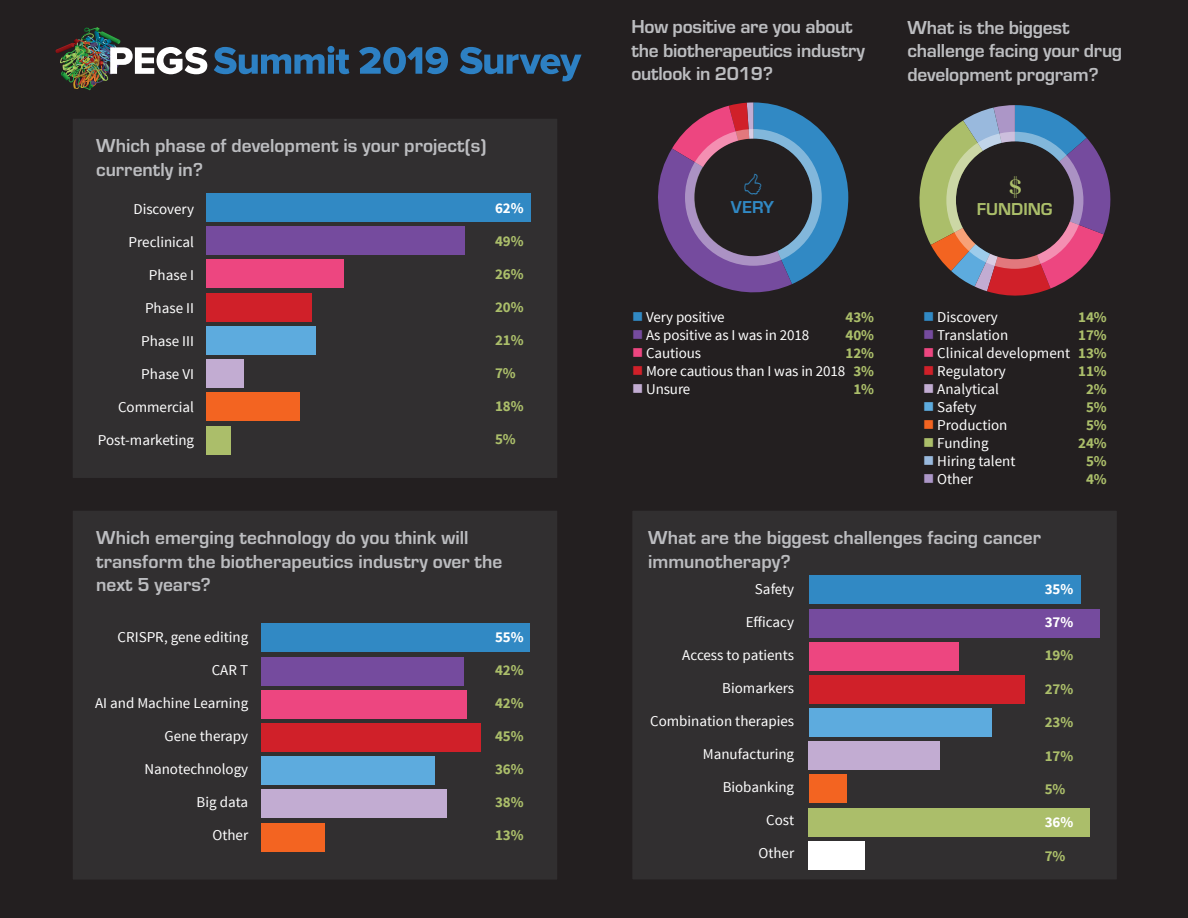
<style>
.page{position:relative;width:1188px;height:918px;background:#231f20}
.page>*{position:absolute;margin:0;border:0;box-sizing:border-box;transform-origin:0 0}
.t1{font:700 27.6px "Big Caslon FB";color:#abbe6a}
.t2{font:700 19.5px/23.4px "Eurostile";color:#bcbdc0}
.t3{font:700 17.85px "Eurostile";color:#abbe6a}
.t4{font:700 17.85px "Eurostile";color:#3189c4}
.t5{font:15px "Source Sans Pro";color:#fff}
.t6{font:700 15px/18px "Source Sans Pro";color:#abbe6a;text-align:center}
.t7{font:700 15px "Source Sans Pro";color:#fff}
.s1{color:#3189c4}
.s2{color:#754b9e}
.s3{color:#ed4680}
.s4{color:#d02029}
.s5{color:#c2acd2}
.s6{color:#5dabde}
.s7{color:#f36421}
.s8{color:#abbe6a}
.s9{color:#99b9dd}
.s10{color:#ac96c7}
</style>
<div class="page">
<img style="left:55px;top:27px;width:152px;height:63px">
<svg style="left:214px;top:46px;width:135px;height:28px;background:#274d6e"></svg>
<svg style="left:359px;top:47px;width:89px;height:27px;background:#28567d"></svg>
<svg style="left:460px;top:47px;width:122px;height:34px;background:#26435d"></svg>
<div style="left:71px;top:509px;width:488px;height:372px;background:#312f30;border:2px solid #231f20"></div>
<div style="left:261px;top:823px;width:64px;height:28px;background:#f36421"></div>
<div style="left:261px;top:789px;width:185px;height:29px;background:#c2acd2"></div>
<div style="left:261px;top:756px;width:174px;height:29px;background:#5dabde"></div>
<div style="left:261px;top:723px;width:220px;height:29px;background:#d02029"></div>
<div style="left:261px;top:690px;width:206px;height:29px;background:#ed4680"></div>
<div style="left:261px;top:657px;width:203px;height:28px;background:#754b9e"></div>
<div style="left:261px;top:623px;width:269px;height:29px;background:#3189c4"></div>
<div style="left:71px;top:117px;width:488px;height:363px;background:#312f30;border:2px solid #231f20"></div>
<div style="left:206px;top:426px;width:25px;height:29px;background:#abbe6a"></div>
<div style="left:206px;top:392px;width:94px;height:29px;background:#f36421"></div>
<div style="left:206px;top:359px;width:38px;height:29px;background:#c2acd2"></div>
<div style="left:206px;top:326px;width:109px;height:29px;background:#5dabde"></div>
<div style="left:206px;top:293px;width:106px;height:28px;background:#d02029"></div>
<div style="left:206px;top:259px;width:137px;height:29px;background:#ed4680"></div>
<div style="left:206px;top:226px;width:259px;height:29px;background:#754b9e"></div>
<div style="left:206px;top:193px;width:324px;height:29px;background:#3189c4"></div>
<div style="left:631px;top:509px;width:488px;height:372px;background:#312f30;border:2px solid #231f20"></div>
<svg style="left:907px;top:105px;width:210px;height:193px;background:#5b4b51"></svg>
<div style="left:809px;top:841px;width:56px;height:28px;background:#fff"></div>
<div style="left:809px;top:808px;width:281px;height:28px;background:#abbe6a"></div>
<div style="left:809px;top:775px;width:37px;height:28px;background:#f36421"></div>
<div style="left:809px;top:742px;width:131px;height:28px;background:#c2acd2"></div>
<div style="left:809px;top:708px;width:183px;height:29px;background:#5dabde"></div>
<div style="left:809px;top:675px;width:215px;height:29px;background:#d02029"></div>
<div style="left:809px;top:642px;width:150px;height:28px;background:#ed4680"></div>
<div style="left:809px;top:609px;width:290px;height:28px;background:#754b9e"></div>
<div style="left:809px;top:576px;width:272px;height:28px;background:#3189c4"></div>
<svg style="left:654px;top:102px;width:194px;height:203px;background:#48445f"></svg>
<h2 class="t2" style="left:96px;top:133px;width:392px">Which phase of development is your project(s) currently in?</h2>
<p class="t5" style="left:133px;top:199px;width:62px">Discovery</p>
<p class="t5" style="left:129px;top:232px;width:67px">Preclinical</p>
<p class="t5" style="left:149px;top:265px;width:47px">Phase I</p>
<p class="t5" style="left:145px;top:298px;width:51px">Phase II</p>
<p class="t5" style="left:141px;top:331px;width:55px">Phase III</p>
<p class="t5" style="left:141px;top:364px;width:54px">Phase VI</p>
<p class="t5" style="left:118px;top:397px;width:78px">Commercial</p>
<p class="t5" style="left:98px;top:430px;width:98px">Post-marketing</p>
<p class="t7" style="left:495px;top:199px;width:30px">62%</p>
<p class="t6" style="left:495px;top:233px;width:30px">49%</p>
<p class="t6" style="left:495px;top:266px;width:30px">26%</p>
<p class="t6" style="left:495px;top:299px;width:30px">20%</p>
<p class="t6" style="left:495px;top:332px;width:30px">21%</p>
<p class="t6" style="left:495px;top:365px;width:22px">7%</p>
<p class="t6" style="left:495px;top:398px;width:30px">18%</p>
<p class="t6" style="left:495px;top:431px;width:22px">5%</p>
<h2 class="t2" style="left:96px;top:525px;width:408px">Which emerging technology do you think will transform the biotherapeutics industry over the next 5 years?</h2>
<p class="t5" style="left:117px;top:628px;width:132px">CRISPR, gene editing</p>
<p class="t5" style="left:212px;top:661px;width:38px">CAR T</p>
<p class="t5" style="left:95px;top:694px;width:155px">AI and Machine Learning</p>
<p class="t5" style="left:164px;top:727px;width:85px">Gene therapy</p>
<p class="t5" style="left:144px;top:760px;width:105px">Nanotechnology</p>
<p class="t5" style="left:197px;top:793px;width:53px">Big data</p>
<p class="t5" style="left:212px;top:826px;width:37px">Other</p>
<p class="t7" style="left:495px;top:627px;width:30px">55%</p>
<p class="t6" style="left:495px;top:661px;width:30px">42%</p>
<p class="t6" style="left:495px;top:694px;width:30px">42%</p>
<p class="t6" style="left:495px;top:727px;width:30px">45%</p>
<p class="t6" style="left:495px;top:760px;width:30px">36%</p>
<p class="t6" style="left:495px;top:793px;width:30px">38%</p>
<p class="t6" style="left:495px;top:826px;width:30px">13%</p>
<h2 class="t2" style="left:631px;top:14px;width:235px">How positive are you about the biotherapeutics industry outlook in 2019?</h2>
<p class="t4" style="left:731px;top:194px;width:45px">VERY</p>
<h2 class="t2" style="left:908px;top:14px;width:216px">What is the biggest challenge facing your drug development program?</h2>
<h1 class="t1" style="left:1009px;top:168px;width:15px">$</h1>
<p class="t3" style="left:977px;top:196px;width:77px">FUNDING</p>
<p class="t5" style="left:632px;top:308px;width:94px"><span class="s1">■</span> Very positive</p>
<p class="t5" style="left:632px;top:326px;width:179px"><span class="s2">■</span> As positive as I was in 2018</p>
<p class="t5" style="left:632px;top:344px;width:70px"><span class="s3">■</span> Cautious</p>
<p class="t5" style="left:632px;top:362px;width:215px"><span class="s4">■</span> More cautious than I was in 2018</p>
<p class="t5" style="left:632px;top:380px;width:60px"><span class="s5">■</span> Unsure</p>
<p class="t6" style="left:845px;top:308px;width:30px">43%<br>40%<br>12%<br>3%<br>1%</p>
<p class="t5" style="left:923px;top:308px;width:76px"><span class="s1">■</span> Discovery</p>
<p class="t5" style="left:923px;top:326px;width:87px"><span class="s2">■</span> Translation</p>
<p class="t5" style="left:923px;top:344px;width:149px"><span class="s3">■</span> Clinical development</p>
<p class="t5" style="left:923px;top:362px;width:84px"><span class="s4">■</span> Regulatory</p>
<p class="t5" style="left:923px;top:380px;width:78px"><span class="s5">■</span> Analytical</p>
<p class="t5" style="left:923px;top:398px;width:55px"><span class="s6">■</span> Safety</p>
<p class="t5" style="left:923px;top:416px;width:86px"><span class="s7">■</span> Production</p>
<p class="t5" style="left:923px;top:434px;width:67px"><span class="s8">■</span> Funding</p>
<p class="t5" style="left:923px;top:452px;width:94px"><span class="s9">■</span> Hiring talent</p>
<p class="t5" style="left:923px;top:470px;width:52px"><span class="s10">■</span> Other</p>
<p class="t6" style="left:1078px;top:308px;width:30px">14%<br>17%<br>13%<br>11%<br>2%<br>5%<br>5%<br>24%<br>5%<br>4%</p>
<h2 class="t2" style="left:648px;top:525px;width:394px">What are the biggest challenges facing cancer immunotherapy?</h2>
<p class="t5" style="left:755px;top:580px;width:41px">Safety</p>
<p class="t5" style="left:746px;top:613px;width:50px">Efficacy</p>
<p class="t5" style="left:682px;top:646px;width:113px">Access to patients</p>
<p class="t5" style="left:722px;top:679px;width:73px">Biomarkers</p>
<p class="t5" style="left:650px;top:712px;width:146px">Combination therapies</p>
<p class="t5" style="left:703px;top:745px;width:93px">Manufacturing</p>
<p class="t5" style="left:723px;top:778px;width:73px">Biobanking</p>
<p class="t5" style="left:766px;top:811px;width:30px">Cost</p>
<p class="t5" style="left:758px;top:844px;width:37px">Other</p>
<p class="t7" style="left:1045px;top:579px;width:30px">35%</p>
<p class="t7" style="left:1045px;top:612px;width:30px">37%</p>
<p class="t6" style="left:1045px;top:647px;width:30px">19%</p>
<p class="t6" style="left:1045px;top:680px;width:30px">27%</p>
<p class="t6" style="left:1045px;top:714px;width:30px">23%</p>
<p class="t6" style="left:1045px;top:747px;width:30px">17%</p>
<p class="t6" style="left:1045px;top:781px;width:22px">5%</p>
<p class="t7" style="left:1045px;top:813px;width:30px">36%</p>
<p class="t6" style="left:1045px;top:847px;width:22px">7%</p>
</div>
